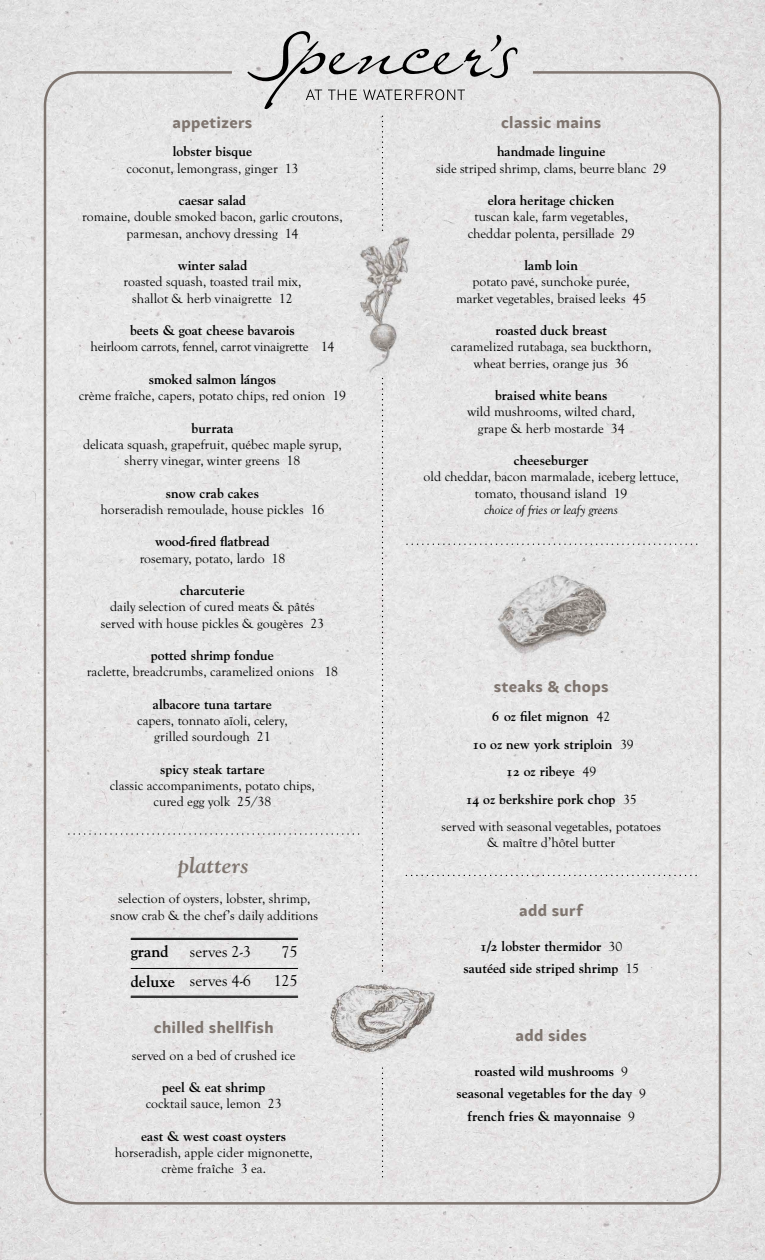
<style>
.page{position:relative;width:765px;height:1260px;background:#fff}
.page>*{position:absolute;margin:0;border:0;box-sizing:border-box;transform-origin:0 0}
.t1{font:22.5px "Goudy Bold Italic Os F";color:#7f756f}
.t2{font:700 16.25px "Samo Sans";letter-spacing:.02em;color:#7f756f}
.t3{font:16.25px/29.2px "Goudy Old Sty";color:#000}
.t4{font:16.25px/29.2px "Goudy Bold Os F";color:#000}
.t5{font:13.75px/16.2px "Goudy Old Sty";color:#000;text-align:center}
.t6{font:13.75px/27.5px "Goudy Bold Os F";color:#000;text-align:center}
.t7{font:13.75px "Goudy Old Sty";letter-spacing:-.02em;color:#000}
.t8{font:12.5px "Goudy Italic Os F";color:#000}
.s1{font-family:"Goudy Old Sty"}
</style>
<div class="page">
<img style="left:0;top:0;width:765px;height:1260px">
<svg style="left:247px;top:31px;width:271px;height:78px;background:#cbcbcb"></svg>
<svg style="left:382px;top:116px;width:1px;height:114px"></svg>
<svg style="left:382px;top:378px;width:1px;height:593px"></svg>
<svg style="left:382px;top:1068px;width:1px;height:109px"></svg>
<svg style="left:407px;top:544px;width:290px;height:1px"></svg>
<svg style="left:69px;top:833px;width:290px;height:2px"></svg>
<img style="left:484px;top:560px;width:136px;height:106px">
<img style="left:327px;top:983px;width:109px;height:75px">
<hr style="left:131px;top:939px;width:167px;height:1px;background:#000">
<hr style="left:131px;top:938px;width:167px;height:1px;background:#000">
<hr style="left:131px;top:968px;width:167px;height:1px;background:#000">
<hr style="left:131px;top:997px;width:167px;height:1px;background:#000">
<hr style="left:131px;top:996px;width:167px;height:1px;background:#000">
<img style="left:341px;top:233px;width:97px;height:143px">
<svg style="left:406px;top:875px;width:290px;height:1px"></svg>
<p class="t2" style="left:173px;top:112px;width:81px">appetizers</p>
<p class="t6" style="left:173px;top:137px;width:81px">lobster bisque</p>
<p class="t5" style="left:127px;top:160px;width:173px">coconut, lemongrass, ginger 13</p>
<p class="t6" style="left:179px;top:186px;width:69px">caesar salad</p>
<p class="t5" style="left:82px;top:209px;width:262px">romaine, double smoked bacon, garlic croutons, parmesan, anchovy dressing 14</p>
<p class="t6" style="left:178px;top:251px;width:71px">winter salad</p>
<p class="t5" style="left:124px;top:274px;width:179px">roasted squash, toasted trail mix, shallot &amp; herb vinaigrette 12</p>
<p class="t6" style="left:130px;top:316px;width:166px">beets &amp; goat cheese bavarois</p>
<p class="t7" style="left:91px;top:339px;width:245px">heirloom carrots, fennel, carrot vinaigrette 14</p>
<p class="t6" style="left:149px;top:365px;width:129px">smoked salmon lángos</p>
<p class="t5" style="left:79px;top:388px;width:269px">crème fraîche, capers, potato chips, red onion 19</p>
<p class="t6" style="left:191px;top:414px;width:44px">burrata</p>
<p class="t5" style="left:83px;top:436px;width:260px">delicata squash, grapefruit, québec maple syrup, sherry vinegar, winter greens 18</p>
<p class="t6" style="left:166px;top:479px;width:95px">snow crab cakes</p>
<p class="t5" style="left:101px;top:502px;width:225px">horseradish remoulade, house pickles 16</p>
<p class="t6" style="left:155px;top:528px;width:116px">wood-fired flatbread</p>
<p class="t5" style="left:140px;top:550px;width:147px">rosemary, potato, lardo 18</p>
<p class="t6" style="left:180px;top:576px;width:66px">charcuterie</p>
<p class="t5" style="left:101px;top:599px;width:225px">daily selection of cured meats &amp; pâtés served with house pickles &amp; gougères 23</p>
<p class="t6" style="left:151px;top:641px;width:124px">potted shrimp fondue</p>
<p class="t5" style="left:87px;top:664px;width:253px">raclette, breadcrumbs, caramelized onions 18</p>
<p class="t6" style="left:153px;top:690px;width:121px">albacore tuna tartare</p>
<p class="t5" style="left:137px;top:713px;width:152px">capers, tonnato aïoli, celery, grilled sourdough 21</p>
<p class="t6" style="left:160px;top:755px;width:106px">spicy steak tartare</p>
<p class="t5" style="left:110px;top:778px;width:206px">classic accompaniments, potato chips, cured egg yolk 25/38</p>
<h1 class="t1" style="left:178px;top:851px;width:73px">platters</h1>
<p class="t5" style="left:111px;top:891px;width:209px">selection of oysters, lobster, shrimp, snow crab &amp; the chef’s daily additions</p>
<p class="t4" style="left:131px;top:937px;width:46px">grand deluxe</p>
<p class="t3" style="left:190px;top:937px;width:63px">serves 2-3 serves 4-6</p>
<p class="t3" style="left:273px;top:937px;width:26px;text-align:center">75<br>125</p>
<p class="t2" style="left:154px;top:1018px;width:121px">chilled shellfish</p>
<p class="t5" style="left:132px;top:1047px;width:165px">served on a bed of crushed ice</p>
<p class="t6" style="left:162px;top:1073px;width:105px">peel &amp; eat shrimp</p>
<p class="t5" style="left:146px;top:1096px;width:137px">cocktail sauce, lemon 23</p>
<p class="t6" style="left:141px;top:1122px;width:147px">east &amp; west coast oysters</p>
<p class="t5" style="left:115px;top:1145px;width:200px">horseradish, apple cider mignonette, crème fraîche 3 ea.</p>
<p class="t2" style="left:501px;top:112px;width:102px">classic mains</p>
<p class="t6" style="left:497px;top:137px;width:110px">handmade linguine</p>
<p class="t5" style="left:436px;top:160px;width:232px">side striped shrimp, clams, beurre blanc 29</p>
<p class="t6" style="left:488px;top:186px;width:128px">elora heritage chicken</p>
<p class="t5" style="left:468px;top:209px;width:169px">tuscan kale, farm vegetables, cheddar polenta, persillade 29</p>
<p class="t6" style="left:524px;top:251px;width:55px">lamb loin</p>
<p class="t5" style="left:456px;top:274px;width:192px">potato pavé, sunchoke purée, market vegetables, braised leeks 45</p>
<p class="t6" style="left:495px;top:316px;width:113px">roasted duck breast</p>
<p class="t5" style="left:451px;top:339px;width:202px">caramelized rutabaga, sea buckthorn, wheat berries, orange jus 36</p>
<p class="t6" style="left:495px;top:381px;width:114px">braised white beans</p>
<p class="t5" style="left:467px;top:404px;width:169px">wild mushrooms, wilted chard, grape &amp; herb mostarde 34</p>
<p class="t6" style="left:514px;top:446px;width:76px">cheeseburger</p>
<p class="t5" style="left:424px;top:469px;width:257px">old cheddar, bacon marmalade, iceberg lettuce, tomato, thousand island 19</p>
<p class="t8" style="left:484px;top:502px;width:135px">choice of fries or leafy greens</p>
<p class="t2" style="left:494px;top:677px;width:116px">steaks &amp; chops</p>
<p class="t6" style="left:466px;top:702px;width:173px">6 oz filet mignon <span class="s1">42<br></span>10 oz new york striploin <span class="s1">39<br></span>12 oz ribeye <span class="s1">49<br></span>14 oz berkshire pork chop <span class="s1">35</span></p>
<p class="t5" style="left:441px;top:819px;width:221px">served with seasonal vegetables, potatoes &amp; maître d’hôtel butter</p>
<p class="t2" style="left:519px;top:900px;width:65px">add surf</p>
<p class="t6" style="left:463px;top:934px;width:177px;line-height:22.5px">1/2 lobster thermidor <span class="s1">30 </span>sautéed side striped shrimp <span class="s1">15</span></p>
<p class="t2" style="left:516px;top:1025px;width:73px">add sides</p>
<p class="t6" style="left:457px;top:1059px;width:191px;line-height:22.5px">roasted wild mushrooms <span class="s1">9 </span>seasonal vegetables for the day <span class="s1">9 </span>french fries &amp; mayonnaise <span class="s1">9</span></p>
</div>
